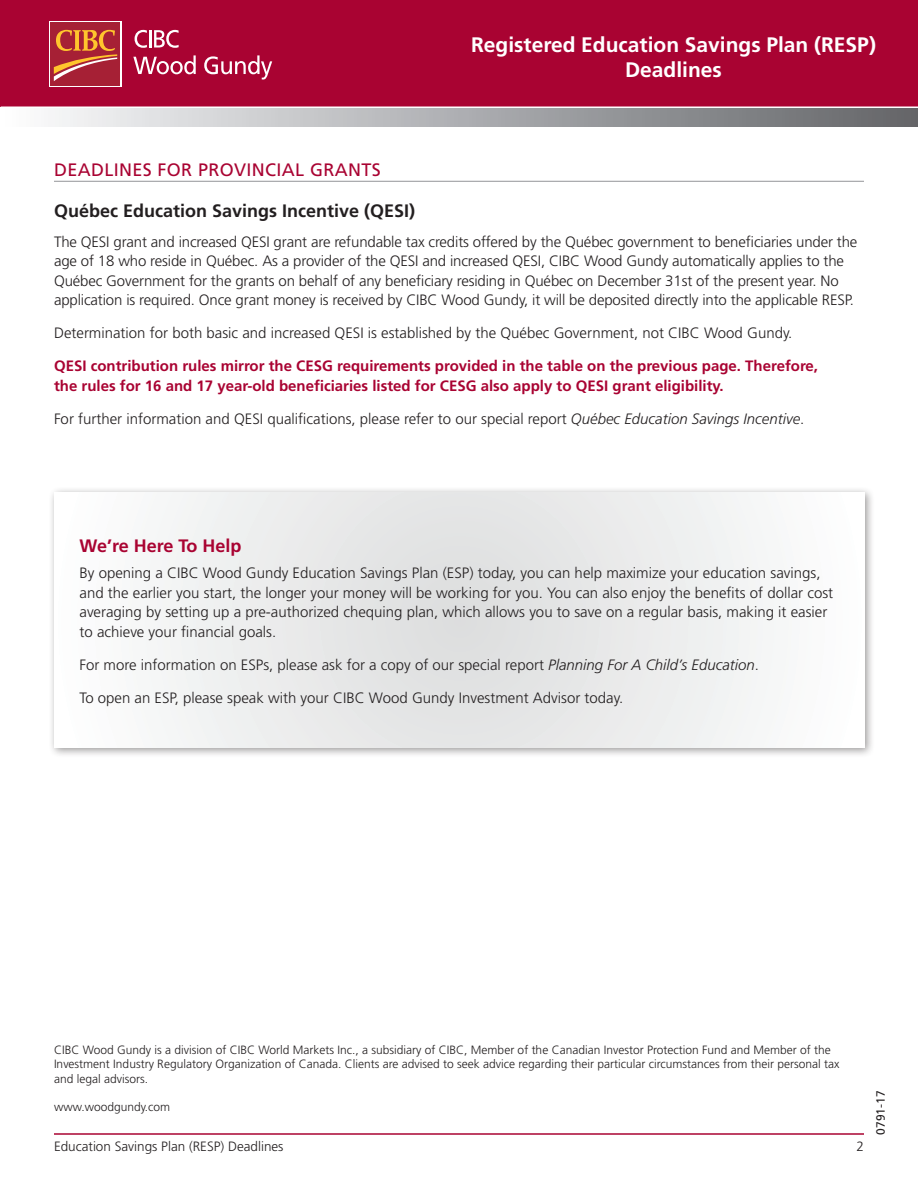
<style>
.page{position:relative;width:918px;height:1188px;background:#fff}
.page>*{position:absolute;margin:0;border:0;box-sizing:border-box;transform-origin:0 0}
.t1{font:700 21px/25.2px "Frutiger LT Std";color:#fff;text-align:center}
.t2{font:700 18px "Frutiger LT Std";color:#231f20}
.t3{font:18px "Frutiger LT Std";letter-spacing:.02em;color:#a90332}
.t4{font:700 18px "Frutiger LT Std";color:#a90332}
.t5{font:300 15px/19.5px "Frutiger LT Std";color:#231f20}
.t6{font:700 15px/19.5px "Frutiger LT Std";color:#a90332}
.t7{font:300 13.5px "Frutiger LT Std";color:#231f20}
.t8{font:300 12px/14.4px "Frutiger LT Std";color:#231f20}
.B-Heading{font:12px "Frutiger LT Std";color:#231f20}
.s1{font-style:italic}
</style>
<div class="page">
<div style="left:0;top:0;width:918px;height:108px;background:#a90332"></div>
<div style="left:49px;top:21px;width:72px;height:66px;background:#a62035"></div>
<svg style="left:54px;top:30px;width:63px;height:51px"></svg>
<svg style="left:135px;top:30px;width:12px;height:18px"></svg>
<hr style="left:149px;top:30px;width:3px;height:17px;background:#fff">
<svg style="left:154px;top:30px;width:25px;height:18px"></svg>
<svg style="left:133px;top:55px;width:63px;height:19px"></svg>
<svg style="left:204px;top:55px;width:68px;height:25px"></svg>
<div style="left:1px;top:108px;width:917px;height:18px;background:linear-gradient(to right,#fbfcfd,#626367)"></div>
<hr style="left:1px;top:106px;width:917px;height:2px;background:#fff">
<hr style="left:54px;top:1133px;width:810px;height:2px;background:#a90332">
<div style="left:48px;top:486px;width:827px;height:272px;background:#231f20;opacity:.45"></div>
<svg style="left:54px;top:492px;width:810px;height:255px"></svg>
<hr style="left:54px;top:181px;width:810px;height:1px;background:#939598">
<h1 class="t1" style="left:471px;top:32px;width:406px">Registered Education Savings Plan (RESP)<br>Deadlines</h1>
<p class="t3" style="left:54px;top:159px;width:328px">DEADLINES FOR PROVINCIAL GRANTS</p>
<p class="t2" style="left:54px;top:200px;width:363px">Québec Education Savings Incentive (QESI)</p>
<p class="t5" style="left:54px;top:232px;width:805px">The QESI grant and increased QESI grant are refundable tax credits offered by the Québec government to beneficiaries under the age of 18 who reside in Québec. As a provider of the QESI and increased QESI, CIBC Wood Gundy automatically applies to the Québec Government for the grants on behalf of any beneficiary residing in Québec on December 31st of the present year. No application is required. Once grant money is received by CIBC Wood Gundy, it will be deposited directly into the applicable RESP.</p>
<p class="t5" style="left:54px;top:324px;width:740px">Determination for both basic and increased QESI is established by the Québec Government, not CIBC Wood Gundy.</p>
<p class="t6" style="left:54px;top:357px;width:766px">QESI contribution rules mirror the CESG requirements provided in the table on the previous page. Therefore, the rules for 16 and 17 year-old beneficiaries listed for CESG also apply to QESI grant eligibility.</p>
<p class="t5" style="left:54px;top:409px;width:752px">For further information and QESI qualifications, please refer to our special report <span class="s1">Québec Education Savings Incentive</span>.</p>
<p class="t4" style="left:80px;top:535px;width:164px">We’re Here To Help</p>
<p class="t5" style="left:80px;top:563px;width:755px">By opening a CIBC Wood Gundy Education Savings Plan (ESP) today, you can help maximize your education savings, and the earlier you start, the longer your money will be working for you. You can also enjoy the benefits of dollar cost averaging by setting up a pre-authorized chequing plan, which allows you to save on a regular basis, making it easier to achieve your financial goals.</p>
<p class="t5" style="left:80px;top:655px;width:681px">For more information on ESPs, please ask for a copy of our special report <span class="s1">Planning For A Child’s Education</span>.</p>
<p class="t5" style="left:80px;top:688px;width:545px">To open an ESP, please speak with your CIBC Wood Gundy Investment Advisor today.</p>
<p class="t8" style="left:54px;top:1043px;width:787px">CIBC Wood Gundy is a division of CIBC World Markets Inc., a subsidiary of CIBC, Member of the Canadian Investor Protection Fund and Member of the<br>Investment Industry Regulatory Organization of Canada. Clients are advised to seek advice regarding their particular circumstances from their personal tax and legal advisors.</p>
<p class="t8" style="left:54px;top:1100px;width:118px">www.woodgundy.com</p>
<p class="t7" style="left:54px;top:1139px;width:231px">Education Savings Plan (RESP) Deadlines</p>
<p class="t7" style="left:856px;top:1139px;width:9px">2</p>
<p class="B-Heading" style="left:874px;top:1135px;width:46px;rotate:-90deg">0791-17</p>
</div>
